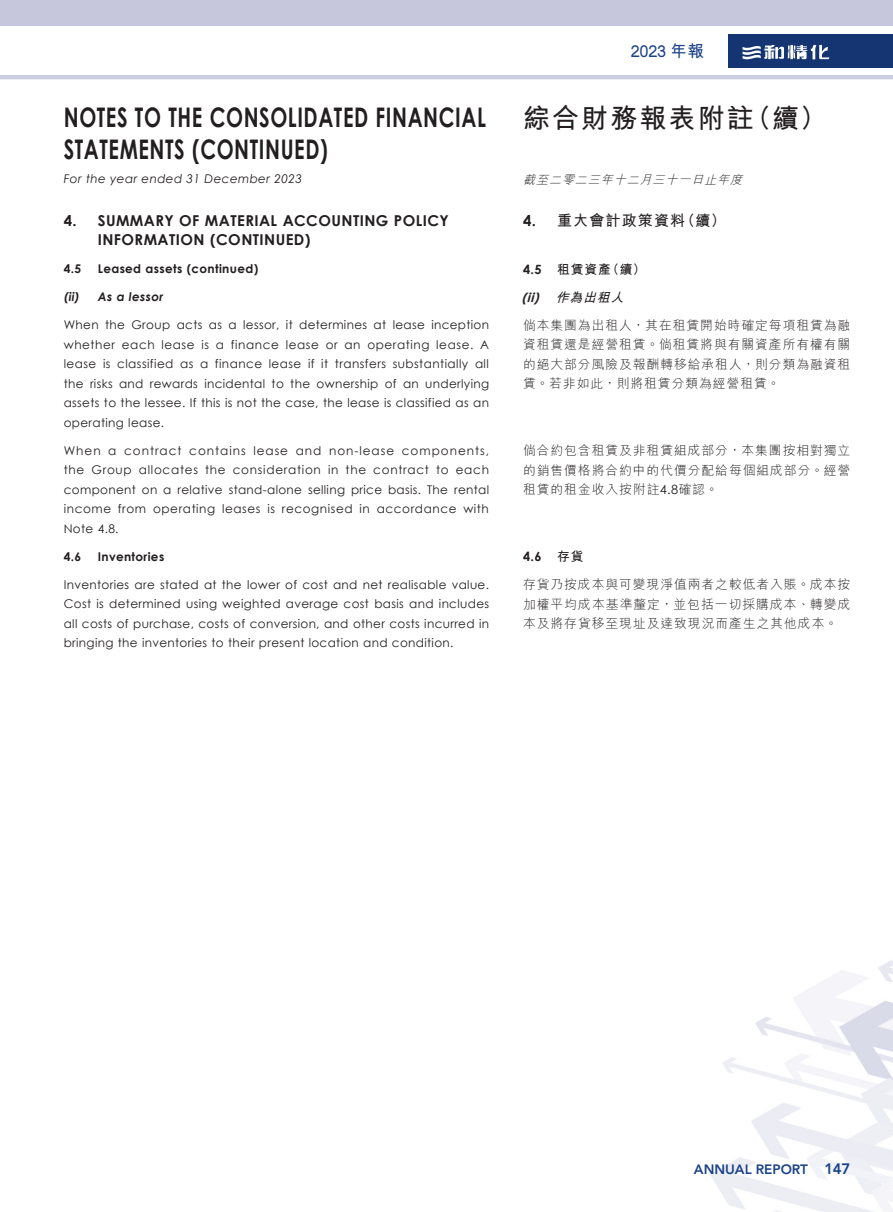
<style>
.page{position:relative;width:893px;height:1212px;background:#fff}
.page>*{position:absolute;margin:0;border:0;box-sizing:border-box;transform-origin:0 0}
.t1{font:700 27px "Century Gothic";letter-spacing:.03em;color:#231f20;scale:.75 1}
.t2{font:700 27px "M Hei HK";letter-spacing:.08em;color:#231f20}
.t3{font:600 16.5px "M Yuen HK";color:#1b4387}
.t4{font:700 15px/19.5px "Century Gothic";letter-spacing:.03em;color:#231f20}
.t5{font:700 15px "M Hei HK";letter-spacing:.08em;color:#231f20}
.t6{font:800 13.5px "Avenir LT Std";color:#1b4387}
.t7{font:300 12.75px/19.5px "M Hei HK";letter-spacing:.075em;color:#231f20;text-align:justify}
.t8{font:700 12.75px "Century Gothic";color:#231f20}
.t9{font:12px/19.5px "Century Gothic";letter-spacing:.03em;color:#231f20;text-align:justify}
.t10{font:700 12px "Century Gothic";letter-spacing:.03em;color:#231f20}
.t11{font:italic 12px "Century Gothic";letter-spacing:.03em;color:#231f20}
.t12{font:italic 300 12px "M Hei HK";color:#231f20}
.t13{font:italic 700 12px "Century Gothic";letter-spacing:.03em;color:#231f20}
.s1{font-family:"M Hei HK";font-weight:700}
.s2{font-family:"Century Gothic"}
.s3{font-family:"Century Gothic";font-weight:700}
.s4{font-weight:700}
.s5{font-family:"Century Gothic";font-weight:700;font-style:italic}
.s6{font-weight:700;font-style:italic}
.s7{font-family:"Century Gothic";font-weight:400}
.s8{font-family:"M Hei HK"}
.s9{font-size:15px}
</style>
<div class="page">
<img style="left:0;top:34px;width:893px;height:1178px">
<div style="left:729px;top:34px;width:164px;height:34px;background:#153572"></div>
<svg style="left:742px;top:45px;width:87px;height:15px"></svg>
<div style="left:0;top:0;width:893px;height:26px;background:#c6c7dd"></div>
<h2 class="t3" style="left:631px;top:43px;width:75px">2023 <span class="s1">年報</span></h2>
<h1 class="t1" style="left:64px;top:97px;width:564px">NOTES TO THE CONSOLIDATED FINANCIAL</h1>
<h1 class="t2" style="left:523px;top:99px;width:305px">綜合財務報表附註（續）</h1>
<h1 class="t1" style="left:64px;top:129px;width:353px">STATEMENTS (CONTINUED)</h1>
<p class="t11" style="left:64px;top:171px;width:240px">For the year ended 31 December 2023</p>
<p class="t12" style="left:523px;top:173px;width:224px">截至二零二三年十二月三十一日止年度</p>
<p class="t4" style="left:98px;top:210px;width:352px;text-indent:-34px">4. SUMMARY OF MATERIAL ACCOUNTING POLICY<br>INFORMATION (CONTINUED)</p>
<p class="t10" style="left:64px;top:260px;width:19px">4.5</p>
<p class="t10" style="left:98px;top:260px;width:162px">Leased assets (continued)</p>
<p class="t13" style="left:64px;top:288px;width:101px">(ii) As a lessor</p>
<p class="t9" style="left:64px;top:315px;width:427px">When the Group acts as a lessor, it determines at lease inception whether each lease is a finance lease or an operating lease. A lease is classified as a finance lease if it transfers substantially all the risks and rewards incidental to the ownership of an underlying assets to the lessee. If this is not the case, the lease is classified as an operating lease.</p>
<p class="t9" style="left:64px;top:440px;width:427px">When a contract contains lease and non-lease components, the Group allocates the consideration in the contract to each component on a relative stand-alone selling price basis. The rental income from operating leases is recognised in accordance with Note 4.8.</p>
<p class="t10" style="left:64px;top:547px;width:19px">4.6</p>
<p class="t10" style="left:98px;top:547px;width:68px">Inventories</p>
<p class="t9" style="left:64px;top:574px;width:427px">Inventories are stated at the lower of cost and net realisable value.<br>Cost is determined using weighted average cost basis and includes all costs of purchase, costs of conversion, and other costs incurred in bringing the inventories to their present location and condition.</p>
<p class="t5" style="left:523px;top:210px;width:204px"><span class="s2">4.</span> 重大會計政策資料（續）</p>
<p class="t7" style="left:522px;top:255px;width:330px;line-height:28px;text-align:left"><span class="s3">4.5</span> <span class="s4">租賃資產（續）<br></span><span class="s5">(ii)</span> <span class="s6">作為出租人<br></span>倘本集團為出租人，其在租賃開始時確定每項租賃為融</p>
<p class="t7" style="left:523px;top:334px;width:329px">資租賃還是經營租賃。倘租賃將與有關資產所有權有關的絕大部分風險及報酬轉移給承租人，則分類為融資租賃。若非如此，則將租賃分類為經營租賃。</p>
<p class="t7" style="left:523px;top:440px;width:329px">倘合約包含租賃及非租賃組成部分，本集團按相對獨立的銷售價格將合約中的代價分配給每個組成部分。經營租賃的租金收入按附註<span class="s7">4.8</span>確認。</p>
<p class="t8" style="left:523px;top:547px;width:62px">4.6 <span class="s8">存貨</span></p>
<p class="t7" style="left:523px;top:574px;width:329px">存貨乃按成本與可變現淨值兩者之較低者入賬。成本按加權平均成本基準釐定，並包括一切採購成本、轉變成本及將存貨移至現址及達致現況而產生之其他成本。</p>
<p class="t6" style="left:694px;top:1161px;width:158px">ANNUAL REPORT <span class="s9">147</span></p>
</div>
